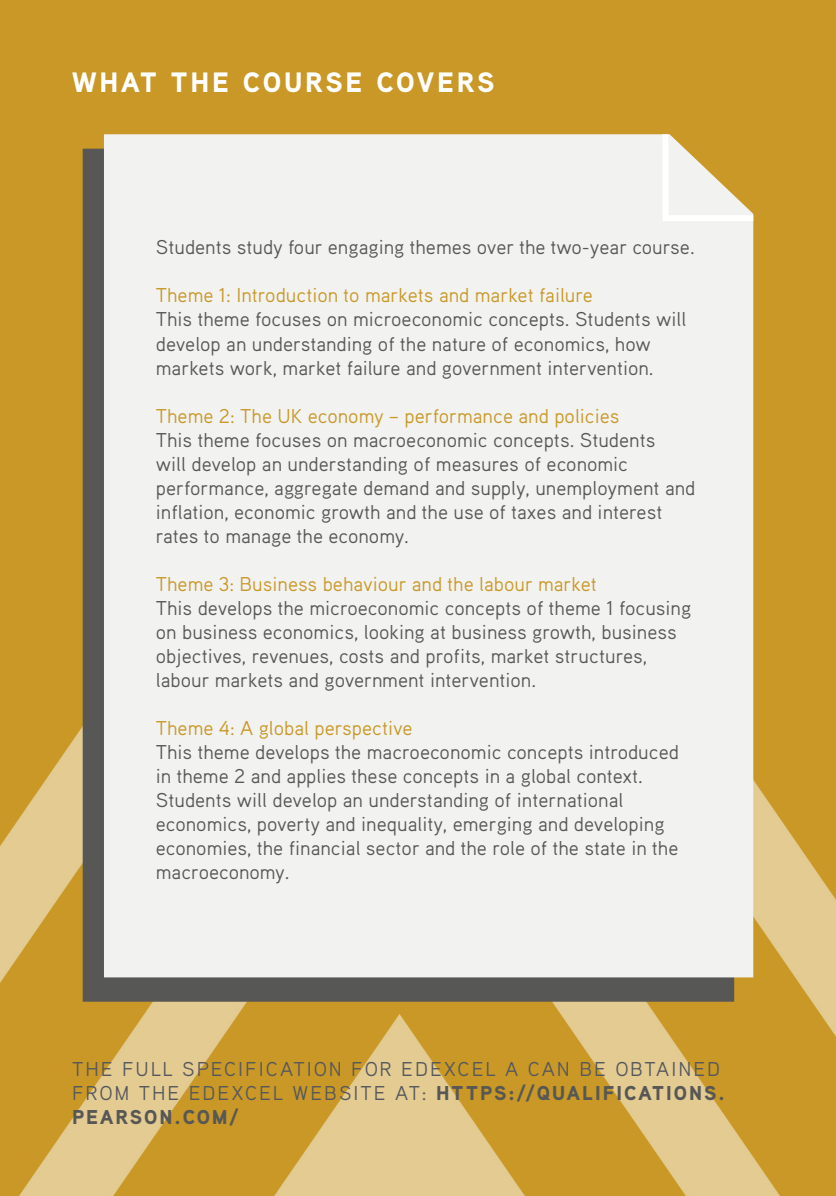
<style>
.page{position:relative;width:836px;height:1196px;background:#fff}
.page>*{position:absolute;margin:0;border:0;box-sizing:border-box;transform-origin:0 0}
.t1{font:900 28px "Aaux Next";letter-spacing:.1em;color:#fff}
.t2{font:20px/24px "Aaux Pro";color:#575756}
.t3{font:20px "Aaux Pro";color:#c99826}
.t4{font:20px/24px "Aaux Pro";letter-spacing:.1em;color:#54575e}
.t5{font:900 20px "Aaux Next";letter-spacing:.1em;color:#575756}
.s1{font-family:"Aaux Next";font-weight:900;color:#575756}
</style>
<div class="page">
<div style="left:0;top:0;width:835px;height:1195px;background:#c99826"></div>
<img style="left:0;top:149px;width:835px;height:1046px">
<div style="left:83px;top:149px;width:651px;height:852px;background:#575756"></div>
<div style="left:104px;top:134px;width:649px;height:843px;background:#f2f2f1"></div>
<svg style="left:659px;top:134px;width:100px;height:90px"></svg>
<h1 class="t1" style="left:72px;top:62px;width:423px">WHAT THE COURSE COVERS</h1>
<p class="t2" style="left:156px;top:235px;width:540px">Students study four engaging themes over the two-year course.</p>
<p class="t3" style="left:156px;top:283px;width:438px">Theme 1: Introduction to markets and market failure</p>
<p class="t2" style="left:156px;top:307px;width:531px">This theme focuses on microeconomic concepts. Students will develop an understanding of the nature of economics, how markets work, market failure and government intervention.</p>
<p class="t3" style="left:156px;top:403px;width:465px">Theme 2: The UK economy – performance and policies</p>
<p class="t2" style="left:156px;top:427px;width:541px">This theme focuses on macroeconomic concepts. Students<br>will develop an understanding of measures of economic performance, aggregate demand and supply, unemployment and inflation, economic growth and the use of taxes and interest rates to manage the economy.</p>
<p class="t3" style="left:156px;top:571px;width:442px">Theme 3: Business behaviour and the labour market</p>
<p class="t2" style="left:156px;top:595px;width:536px">This develops the microeconomic concepts of theme 1 focusing on business economics, looking at business growth, business objectives, revenues, costs and profits, market structures, labour markets and government intervention.</p>
<p class="t3" style="left:156px;top:715px;width:258px">Theme 4: A global perspective</p>
<p class="t2" style="left:156px;top:739px;width:524px">This theme develops the macroeconomic concepts introduced in theme 2 and applies these concepts in a global context.<br>Students will develop an understanding of international economics, poverty and inequality, emerging and developing economies, the financial sector and the role of the state in the macroeconomy.</p>
<p class="t4" style="left:72px;top:1055px;width:654px">THE FULL SPECIFICATION FOR EDEXCEL A CAN BE OBTAINED<br>FROM THE EDEXCEL WEBSITE AT: <span class="s1">HTTPS://QUALIFICATIONS.</span></p>
<p class="t5" style="left:72px;top:1102px;width:168px">PEARSON.COM/</p>
</div>
